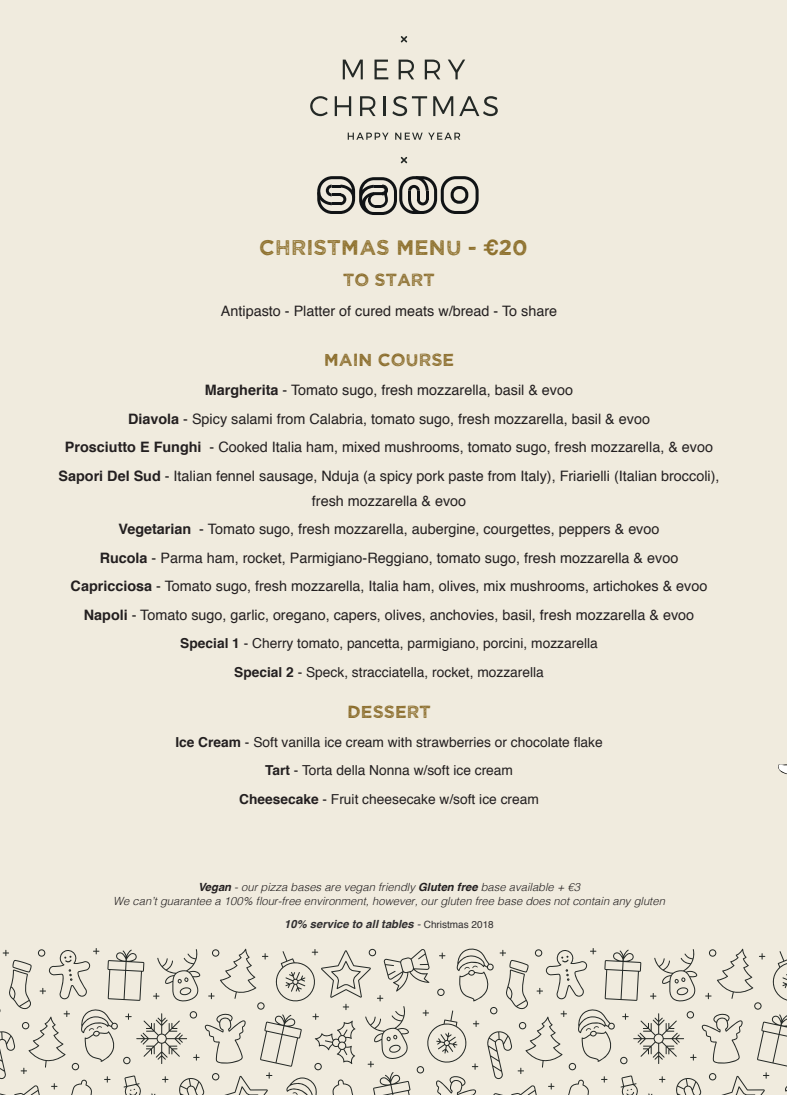
<style>
.page{position:relative;width:787px;height:1095px;background:#f0ebde}
.page>*{position:absolute;margin:0;border:0;box-sizing:border-box;transform-origin:0 0}
.t1{font:21.25px "Wicked Grit";color:#8f722f}
.t2{font:17.5px "Wicked Grit";color:#8a6c2a}
.t3{font:14.38px/25px "Helvetica";color:#231f20;text-align:center}
.t4{font:13.75px "Helvetica";color:#231f20}
.t5{font:italic 300 11.25px "Helvetica";color:#231f20}
.t6{font:italic 700 11.25px "Helvetica";color:#312f30}
.s1{font-family:"Helvetica";font-weight:700}
.s2{font-weight:700}
.s3{font-weight:400}
.s4{font-weight:400;font-style:normal;font-size:10px}
</style>
<div class="page">
<svg style="left:778px;top:764px;width:9px;height:11px"></svg>
<div style="left:317px;top:176px;width:38px;height:38px;border:3px solid #101315;border-radius:13px"></div>
<div style="left:399px;top:176px;width:38px;height:38px;border:3px solid #101315;border-radius:13px"></div>
<svg style="left:408px;top:176px;width:20px;height:38px"></svg>
<svg style="left:440px;top:176px;width:38px;height:38px"></svg>
<svg style="left:317px;top:177px;width:80px;height:38px"></svg>
<svg style="left:0;top:948px;width:787px;height:147px"></svg>
<svg style="left:343px;top:60px;width:20px;height:19px"></svg>
<svg style="left:374px;top:60px;width:14px;height:19px"></svg>
<svg style="left:398px;top:60px;width:16px;height:19px"></svg>
<svg style="left:425px;top:60px;width:15px;height:19px"></svg>
<svg style="left:448px;top:60px;width:17px;height:19px"></svg>
<svg style="left:310px;top:96px;width:18px;height:20px"></svg>
<svg style="left:335px;top:96px;width:16px;height:20px"></svg>
<svg style="left:360px;top:96px;width:15px;height:20px"></svg>
<hr style="left:383px;top:96px;width:2px;height:20px;background:#242926">
<svg style="left:392px;top:96px;width:35px;height:20px"></svg>
<svg style="left:433px;top:96px;width:20px;height:20px"></svg>
<svg style="left:459px;top:96px;width:39px;height:20px"></svg>
<svg style="left:348px;top:133px;width:40px;height:7px"></svg>
<svg style="left:395px;top:133px;width:27px;height:7px"></svg>
<svg style="left:428px;top:133px;width:32px;height:7px"></svg>
<svg style="left:401px;top:157px;width:6px;height:6px"></svg>
<svg style="left:401px;top:36px;width:6px;height:7px"></svg>
<p class="t1" style="left:259px;top:238px;width:270px">CHRISTMAS MENU - <span class="s1">€</span>20</p>
<p class="t2" style="left:343px;top:271px;width:93px">TO START</p>
<p class="t3" style="left:221px;top:298px;width:338px">Antipasto - Platter of cured meats w/bread - To share</p>
<p class="t2" style="left:324px;top:352px;width:132px">MAIN COURSE</p>
<p class="t3" style="left:205px;top:378px;width:370px"><span class="s2">Margherita</span> - Tomato sugo, fresh mozzarella, basil &amp; evoo</p>
<p class="t3" style="left:128px;top:406px;width:523px"><span class="s2">Diavola</span> - Spicy salami from Calabria, tomato sugo, fresh mozzarella, basil &amp; evoo</p>
<p class="t3" style="left:65px;top:435px;width:649px"><span class="s2">Prosciutto E Funghi</span> - Cooked Italia ham, mixed mushrooms, tomato sugo, fresh mozzarella, &amp; evoo</p>
<p class="t3" style="left:59px;top:463px;width:662px"><span class="s2">Sapori Del Sud</span> - Italian fennel sausage, Nduja (a spicy pork paste from Italy), Friarielli (Italian broccoli), fresh mozzarella &amp; evoo</p>
<p class="t3" style="left:119px;top:517px;width:542px"><span class="s2">Vegetarian</span> - Tomato sugo, fresh mozzarella, aubergine, courgettes, peppers &amp; evoo</p>
<p class="t3" style="left:100px;top:546px;width:580px"><span class="s2">Rucola</span> - Parma ham, rocket, Parmigiano-Reggiano, tomato sugo, fresh mozzarella &amp; evoo</p>
<p class="t3" style="left:71px;top:574px;width:638px"><span class="s2">Capricciosa</span> - Tomato sugo, fresh mozzarella, Italia ham, olives, mix mushrooms, artichokes &amp; evoo</p>
<p class="t3" style="left:84px;top:603px;width:612px"><span class="s2">Napoli</span> - Tomato sugo, garlic, oregano, capers, olives, anchovies, basil, fresh mozzarella &amp; evoo</p>
<p class="t4" style="left:180px;top:633px;width:419px"><span class="s2">Special 1</span> - Cherry tomato, pancetta, parmigiano, porcini, mozzarella</p>
<p class="t4" style="left:234px;top:661px;width:311px"><span class="s2">Special 2</span> - Speck, stracciatella, rocket, mozzarella</p>
<p class="t2" style="left:347px;top:704px;width:85px">DESSERT</p>
<p class="t4" style="left:175px;top:731px;width:429px"><span class="s2">Ice Cream</span> - Soft vanilla ice cream with strawberries or chocolate flake</p>
<p class="t4" style="left:265px;top:760px;width:249px"><span class="s2">Tart</span> - Torta della Nonna w/soft ice cream</p>
<p class="t4" style="left:239px;top:788px;width:301px"><span class="s2">Cheesecake</span> - Fruit cheesecake w/soft ice cream</p>
<p class="t5" style="left:198px;top:878px;width:383px"><span class="s2">Vegan</span> - our pizza bases are vegan friendly <span class="s2">Gluten free</span> base available + €3</p>
<p class="t5" style="left:113px;top:891px;width:553px">We can’t guarantee a 100% flour-free environment, however, our gluten free base does not contain any gluten</p>
<p class="t6" style="left:284px;top:915px;width:211px">10% service to all tables <span class="s3">-</span> <span class="s4">Christmas 2018</span></p>
</div>
